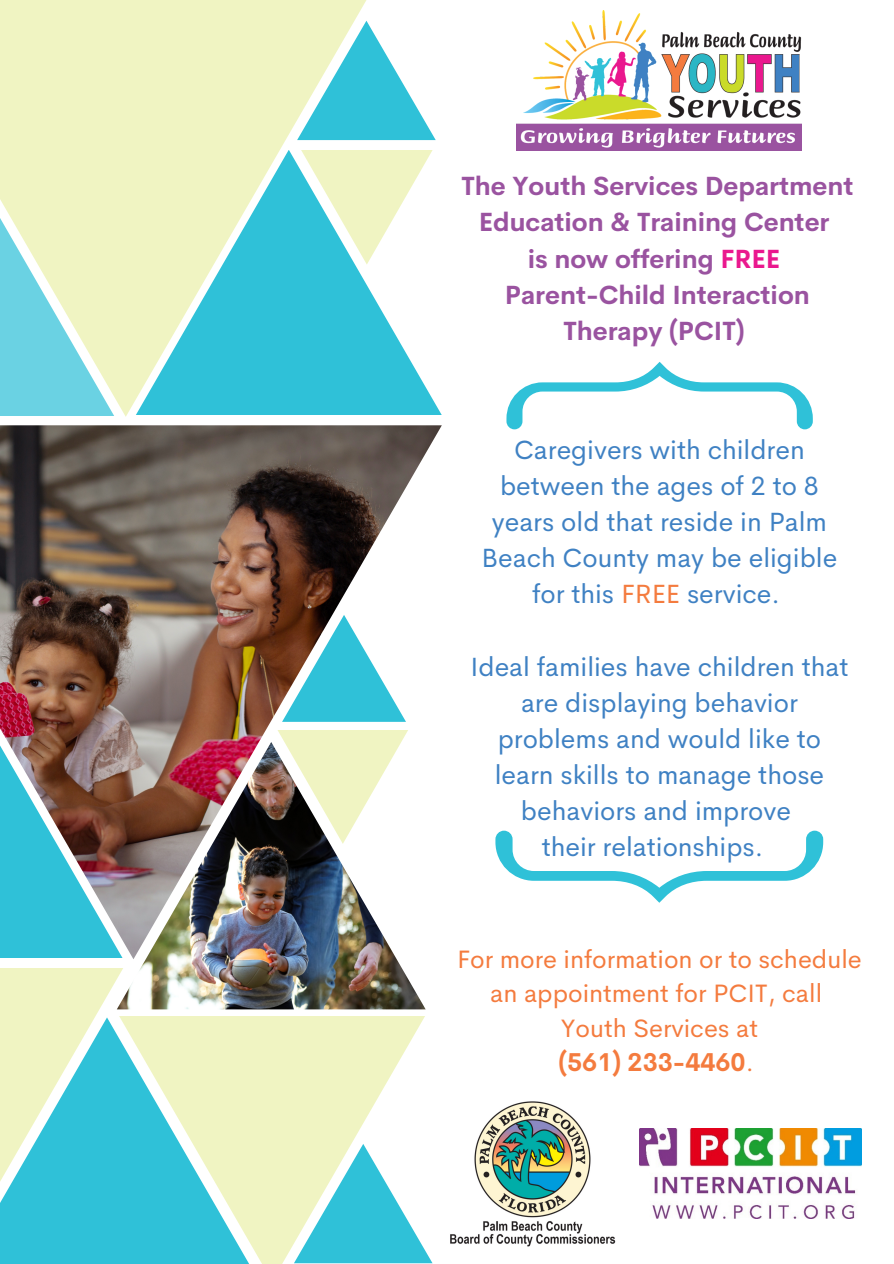
<style>
.page{position:relative;width:894px;height:1264px;background:#fff}
.page>*{position:absolute;margin:0;border:0;box-sizing:border-box;transform-origin:0 0}
.t1{font:26.4px/36px "Cerebri Sans";color:#3f81c3;text-align:center}
.t2{font:700 25.8px/36px "Cerebri Sans";color:#9a53a0;text-align:center}
.t3{font:25.2px/34.3px "Cerebri Sans";color:#f47b3e;text-align:center}
.s1{color:#ea188e}
.s2{color:#f47b3e}
.s3{font-weight:700}
</style>
<div class="page">
<div style="left:0;top:1233px;width:119px;height:30px;background:#2fc1d8"></div>
<svg style="left:0;top:968px;width:123px;height:265px;background:#8fdbd2"></svg>
<img style="left:0;top:425px;width:441px;height:533px">
<svg style="left:378px;top:150px;width:64px;height:265px"></svg>
<svg style="left:119px;top:1016px;width:306px;height:247px;background:#c2e8cf"></svg>
<svg style="left:0;top:0;width:378px;height:416px;background:#b3e4cb"></svg>
<img style="left:117px;top:742px;width:308px;height:267px">
<svg style="left:0;top:151px;width:114px;height:264px;background:#bfe8d2"></svg>
<svg style="left:301px;top:151px;width:131px;height:113px"></svg>
<svg style="left:297px;top:21px;width:138px;height:119px"></svg>
<svg style="left:277px;top:730px;width:131px;height:113px"></svg>
<svg style="left:294px;top:1143px;width:138px;height:120px"></svg>
<svg style="left:282px;top:615px;width:124px;height:107px"></svg>
<img style="left:639px;top:1128px;width:221px;height:90px">
<img style="left:516px;top:10px;width:285px;height:141px">
<img style="left:450px;top:1101px;width:166px;height:145px">
<svg style="left:506px;top:362px;width:306px;height:67px"></svg>
<svg style="left:495px;top:830px;width:328px;height:72px"></svg>
<p class="t2" style="left:461px;top:168px;width:393px">The Youth Services Department<br>Education &amp; Training Center<br>is now offering <span class="s1">FREE<br></span>Parent-Child Interaction<br>Therapy (PCIT)</p>
<p class="t1" style="left:481px;top:432px;width:357px">Caregivers with children between the ages of 2 to 8 years old that reside in Palm<br>Beach County may be eligible for this <span class="s2">FREE</span> service.</p>
<p class="t1" style="left:470px;top:648px;width:379px">Ideal families have children that are displaying behavior problems and would like to learn skills to manage those behaviors and improve<br>their relationships.</p>
<p class="t3" style="left:457px;top:941px;width:406px">For more information or to schedule an appointment for PCIT, call<br>Youth Services at<br><span class="s3">(561) 233-4460</span>.</p>
</div>
